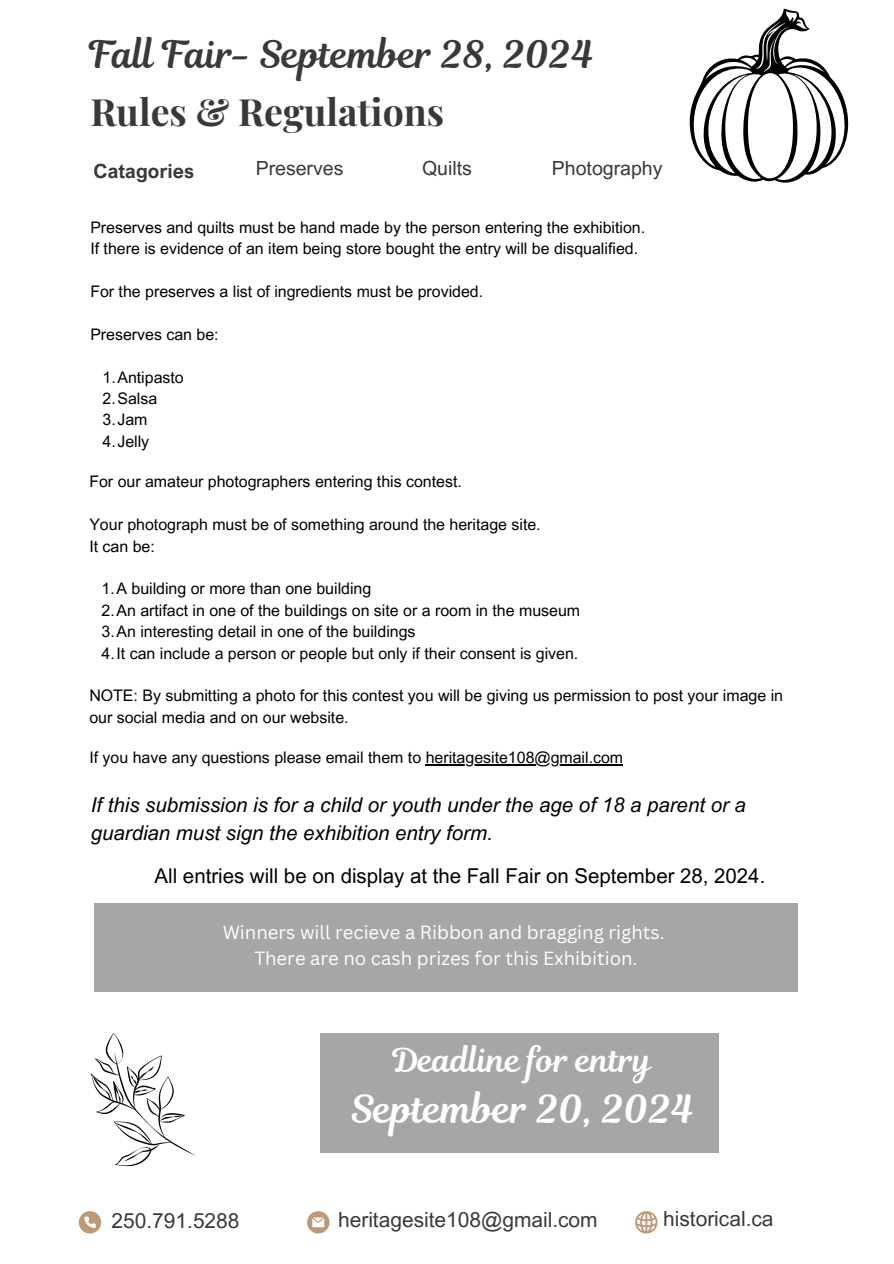
<style>
.page{position:relative;width:894px;height:1264px;background:#fff}
.page>*{position:absolute;margin:0;border:0;box-sizing:border-box;transform-origin:0 0}
.t1{font:38.4px "Magnolia Script";color:#fff}
.t2{font:37.5px "Magnolia Script";color:#393939}
.t3{font:700 37.5px "Playfair Display";color:#393939}
.t4{font:32.55px "Magnolia Script";color:#fff}
.t5{font:20.85px "Arial MT Pro";color:#393939}
.t6{font:italic 20.4px/28.2px "Arial MT Pro";color:#000}
.t7{font:20.4px "Arial MT Pro";color:#000}
.t8{font:19.5px "Arial MT Pro";color:#393939}
.t9{font:700 19.5px "Arial Nova";color:#393939}
.t10{font:18.6px/25.7px "Canva Sans";color:#fff;text-align:center}
.t11{font:15.9px/21.3px "Arial MT Pro";color:#000}
</style>
<div class="page">
<div style="left:94px;top:903px;width:703px;height:88px;background:#a6a6a6"></div>
<svg style="left:689px;top:9px;width:159px;height:174px"></svg>
<svg style="left:91px;top:1033px;width:104px;height:133px"></svg>
<svg style="left:79px;top:1211px;width:22px;height:22px"></svg>
<svg style="left:307px;top:1211px;width:22px;height:22px"></svg>
<svg style="left:635px;top:1211px;width:22px;height:22px"></svg>
<div style="left:320px;top:1033px;width:398px;height:119px;background:#a6a6a6"></div>
<hr style="left:425px;top:764px;width:198px;height:1px;background:#000">
<p class="t2" style="left:89px;top:29px;width:505px">Fall Fair- September 28, 2024</p>
<h3 class="t3" style="left:90px;top:85px;width:355px">Rules &amp; Regulations</h3>
<h4 class="t8" style="left:255px;top:161px;width:89px">Preserves</h4>
<h4 class="t8" style="left:422px;top:161px;width:51px">Quilts</h4>
<h4 class="t8" style="left:551px;top:161px;width:112px">Photography</h4>
<h1 class="t9" style="left:94px;top:159px;width:102px">Catagories</h1>
<p class="t11" style="left:90px;top:219px;width:556px">Preserves and quilts must be hand made by the person entering the exhibition.</p>
<p class="t11" style="left:90px;top:240px;width:549px">If there is evidence of an item being store bought the entry will be disqualified.</p>
<p class="t11" style="left:90px;top:283px;width:394px">For the preserves a list of ingredients must be provided.</p>
<p class="t11" style="left:90px;top:325px;width:130px">Preserves can be:</p>
<p class="t11" style="left:102px;top:368px;width:83px">1.Antipasto</p>
<p class="t11" style="left:102px;top:390px;width:56px">2.Salsa</p>
<p class="t11" style="left:102px;top:411px;width:46px">3.Jam</p>
<p class="t11" style="left:102px;top:432px;width:48px">4.Jelly</p>
<p class="t11" style="left:89px;top:473px;width:374px">For our amateur photographers entering this contest.</p>
<p class="t11" style="left:89px;top:516px;width:452px">Your photograph must be of something around the heritage site.</p>
<p class="t11" style="left:89px;top:537px;width:67px">It can be:</p>
<h4 class="t11" style="left:101px;top:580px;width:271px">1.A building or more than one building</h4>
<h4 class="t11" style="left:101px;top:601px;width:480px">2.An artifact in one of the buildings on site or a room in the museum</h4>
<h5 class="t11" style="left:101px;top:623px;width:315px">3.An interesting detail in one of the buildings</h5>
<p class="t11" style="left:101px;top:644px;width:478px">4.It can include a person or people but only if their consent is given.</p>
<h2 class="t11" style="left:89px;top:687px;width:695px">NOTE: By submitting a photo for this contest you will be giving us permission to post your image in our social media and on our website.</h2>
<p class="t11" style="left:89px;top:749px;width:535px">If you have any questions please email them to heritagesite108@gmail.com</p>
<p class="t6" style="left:91px;top:792px;width:656px">If this submission is for a child or youth under the age of 18 a parent or a guardian must sign the exhibition entry form.</p>
<p class="t7" style="left:154px;top:868px;width:612px">All entries will be on display at the Fall Fair on September 28, 2024.</p>
<h2 class="t10" style="left:223px;top:919px;width:443px">Winners will recieve a Ribbon and bragging rights.<br>There are no cash prizes for this Exhibition.</h2>
<p class="t4" style="left:392px;top:1037px;width:260px">Deadline for entry</p>
<p class="t1" style="left:351px;top:1082px;width:344px">September 20, 2024</p>
<p class="t5" style="left:112px;top:1213px;width:129px">250.791.5288</p>
<p class="t5" style="left:338px;top:1211px;width:261px">heritagesite108@gmail.com</p>
<p class="t5" style="left:663px;top:1210px;width:112px">historical.ca</p>
</div>
